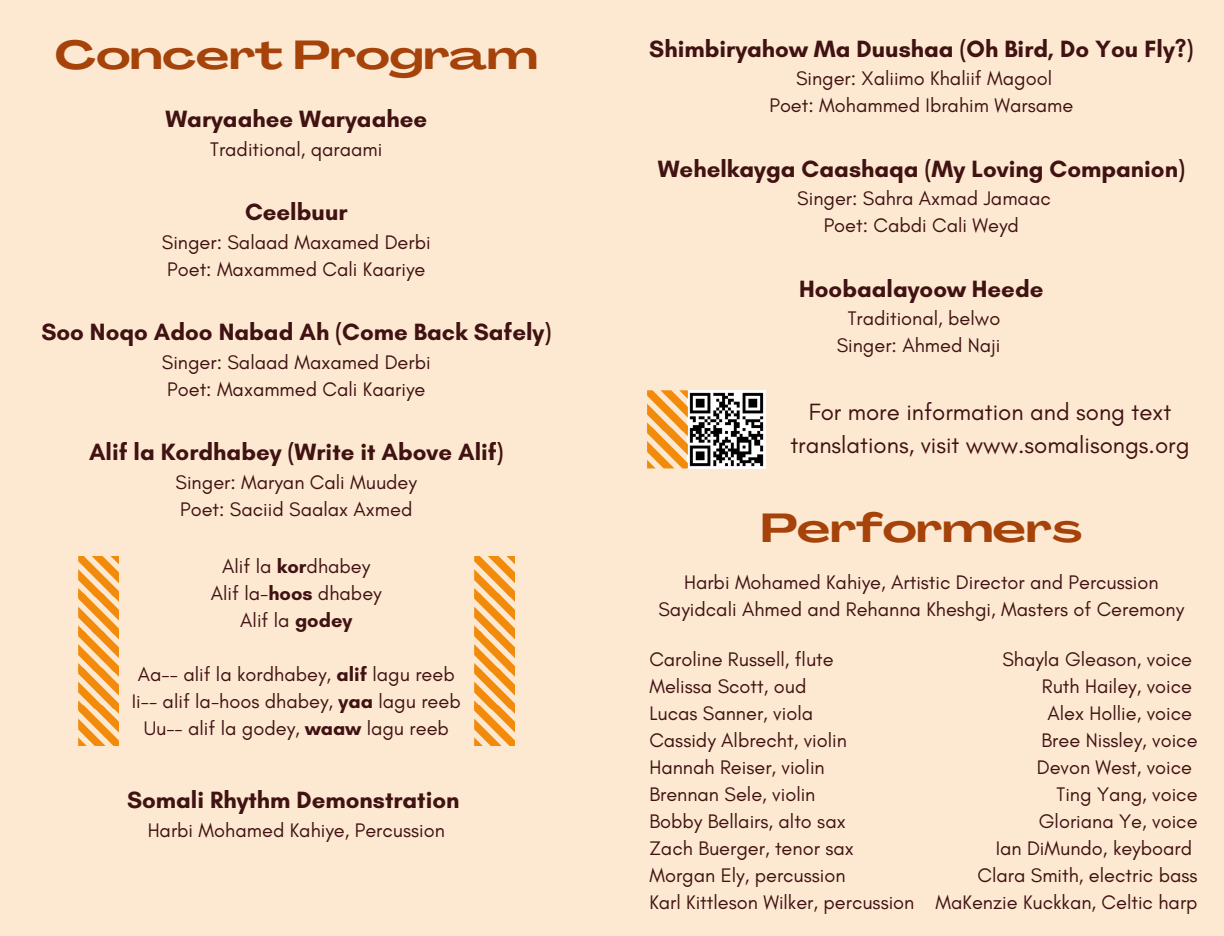
<style>
.page{position:relative;width:1224px;height:936px;background:#fde9d2}
.page>*{position:absolute;margin:0;border:0;box-sizing:border-box;transform-origin:0 0}
.t1{font:700 40px "Agrandir Grand";color:#a6430a}
.t2{font:700 24px "Glacial Indifference";color:#401212}
.t3{font:24px/33px "Glacial Indifference";color:#401212;text-align:center}
.t4{font:20px/27px "Glacial Indifference";color:#401212;text-align:center}
.s1{font-weight:700}
</style>
<div class="page">
<svg style="left:78px;top:556px;width:41px;height:190px"></svg>
<svg style="left:474px;top:556px;width:41px;height:190px"></svg>
<img style="left:688px;top:390px;width:78px;height:78px">
<svg style="left:647px;top:391px;width:41px;height:77px"></svg>
<p class="t1" style="left:55px;top:39px;width:484px">Concert Program</p>
<h1 class="t2" style="left:165px;top:104px;width:263px">Waryaahee Waryaahee</h1>
<p class="t4" style="left:210px;top:135px;width:174px">Traditional, qaraami</p>
<p class="t2" style="left:245px;top:197px;width:104px">Ceelbuur</p>
<p class="t4" style="left:162px;top:228px;width:270px;text-align:left">Singer: Salaad Maxamed Derbi<br>Poet: Maxammed Cali Kaariye</p>
<p class="t2" style="left:41px;top:317px;width:511px">Soo Noqo Adoo Nabad Ah (Come Back Safely)</p>
<h2 class="t4" style="left:162px;top:348px;width:270px">Singer: Salaad Maxamed Derbi</h2>
<p class="t4" style="left:167px;top:375px;width:260px">Poet: Maxammed Cali Kaariye</p>
<p class="t2" style="left:89px;top:437px;width:416px">Alif la Kordhabey (Write it Above Alif)</p>
<p class="t4" style="left:176px;top:468px;width:243px;text-align:left">Singer: Maryan Cali Muudey<br>Poet: Saciid Saalax Axmed</p>
<p class="t4" style="left:222px;top:553px;width:150px">Alif la <span class="s1">kor</span>dhabey</p>
<p class="t4" style="left:211px;top:580px;width:172px">Alif la-<span class="s1">hoos</span> dhabey</p>
<p class="t4" style="left:240px;top:607px;width:114px">Alif la <span class="s1">godey</span></p>
<p class="t4" style="left:138px;top:661px;width:318px">Aa-- alif la kordhabey, <span class="s1">alif</span> lagu reeb</p>
<p class="t4" style="left:132px;top:688px;width:330px">Ii-- alif la-hoos dhabey, <span class="s1">yaa</span> lagu reeb</p>
<p class="t4" style="left:144px;top:715px;width:307px">Uu-- alif la godey, <span class="s1">waaw</span> lagu reeb</p>
<h2 class="t2" style="left:127px;top:785px;width:334px">Somali Rhythm Demonstration</h2>
<p class="t4" style="left:148px;top:816px;width:299px">Harbi Mohamed Kahiye, Percussion</p>
<p class="t2" style="left:649px;top:34px;width:546px">Shimbiryahow Ma Duushaa (Oh Bird, Do You Fly?)</p>
<p class="t4" style="left:769px;top:65px;width:305px">Singer: Xaliimo Khaliif Magool<br>Poet: Mohammed Ibrahim Warsame</p>
<p class="t2" style="left:658px;top:154px;width:529px">Wehelkayga Caashaqa (My Loving Companion)</p>
<p class="t4" style="left:797px;top:185px;width:255px">Singer: Sahra Axmad Jamaac<br>Poet: Cabdi Cali Weyd</p>
<p class="t2" style="left:799px;top:274px;width:246px">Hoobaalayoow Heede</p>
<p class="t4" style="left:837px;top:305px;width:165px">Traditional, belwo<br>Singer: Ahmed Naji</p>
<p class="t3" style="left:790px;top:395px;width:401px">For more information and song text translations, visit www.somalisongs.org</p>
<p class="t1" style="left:761px;top:512px;width:323px">Performers</p>
<p class="t4" style="left:684px;top:568px;width:476px">Harbi Mohamed Kahiye, Artistic Director and Percussion</p>
<p class="t4" style="left:659px;top:595px;width:527px">Sayidcali Ahmed and Rehanna Kheshgi, Masters of Ceremony</p>
<p class="t4" style="left:649px;top:645px;width:186px">Caroline Russell, flute</p>
<p class="t4" style="left:649px;top:672px;width:159px">Melissa Scott, oud</p>
<h2 class="t4" style="left:649px;top:699px;width:165px">Lucas Sanner, viola</h2>
<h2 class="t4" style="left:649px;top:726px;width:199px">Cassidy Albrecht, violin</h2>
<h2 class="t4" style="left:649px;top:753px;width:177px">Hannah Reiser, violin</h2>
<p class="t4" style="left:649px;top:780px;width:168px">Brennan Sele, violin</p>
<p class="t4" style="left:649px;top:807px;width:198px">Bobby Bellairs, alto sax</p>
<p class="t4" style="left:649px;top:834px;width:206px">Zach Buerger, tenor sax</p>
<h2 class="t4" style="left:649px;top:861px;width:198px">Morgan Ely, percussion</h2>
<h1 class="t4" style="left:649px;top:888px;width:267px">Karl Kittleson Wilker, percussion</h1>
<p class="t4" style="left:1002px;top:645px;width:191px">Shayla Gleason, voice</p>
<p class="t4" style="left:1042px;top:672px;width:152px">Ruth Hailey, voice</p>
<p class="t4" style="left:1048px;top:699px;width:146px">Alex Hollie, voice</p>
<p class="t4" style="left:1042px;top:726px;width:158px">Bree Nissley, voice</p>
<p class="t4" style="left:1037px;top:753px;width:157px">Devon West, voice</p>
<p class="t4" style="left:1057px;top:780px;width:143px">Ting Yang, voice</p>
<p class="t4" style="left:1039px;top:807px;width:160px">Gloriana Ye, voice</p>
<p class="t4" style="left:996px;top:834px;width:198px">Ian DiMundo, keyboard</p>
<p class="t4" style="left:977px;top:861px;width:222px">Clara Smith, electric bass</p>
<p class="t4" style="left:936px;top:888px;width:264px">MaKenzie Kuckkan, Celtic harp</p>
</div>
